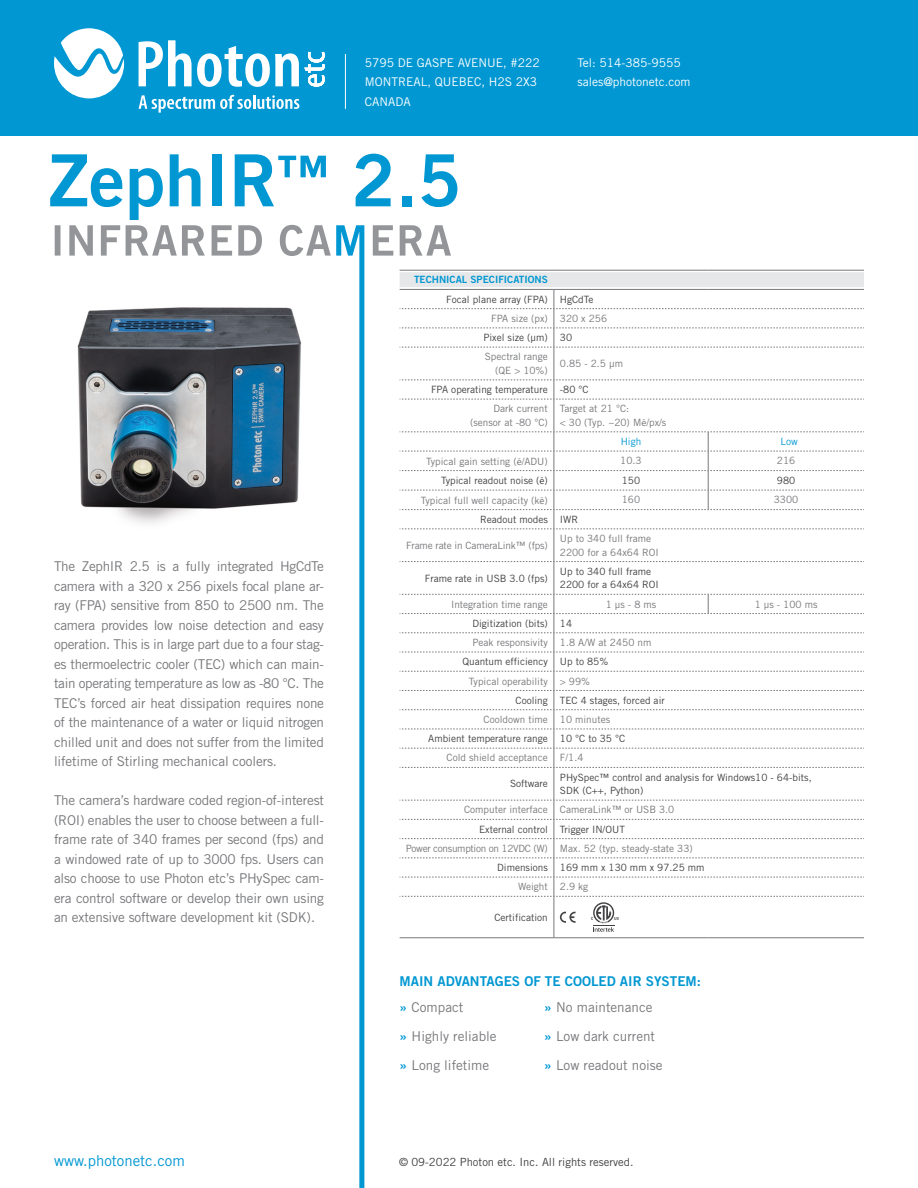
<style>
.page{position:relative;width:918px;height:1188px;background:#fff}
.page>*{position:absolute;margin:0;border:0;box-sizing:border-box;transform-origin:0 0}
.t1{font:72px "Trade Gothic LT Std Bd 2";color:#0097d2}
.t2{font:15px "Trade Gothic LT Std";color:#0097d2}
.t3{font:13.5px/19.5px "Trade Gothic LT Std";letter-spacing:-.01em;color:#77787b;text-align:justify}
.t4{font:13.5px "Trade Gothic LT Std Bd 2";color:#0097d2}
.t5{font:12px/19.5px "Trade Gothic LT Std";color:#fff}
.t6{font:11.25px "Trade Gothic LT Std";color:#414042}
.t7{font:10.05px/13.5px "Trade Gothic LT Std";color:#77787b;text-align:right}
.t8{font:10.05px/13.5px "Trade Gothic LT Std";color:#414042}
.t9{font:10.05px "Trade Gothic LT Std";letter-spacing:-.03em;color:#77787b}
.t10{font:10.05px "Trade Gothic LT Std Bd 2";color:#0097d2}
.t11{font:10.05px "Trade Gothic LT Std";color:#0097d2}
.s1{font-family:"Myriad Pro"}
.s2{font-family:"Trade Gothic LT Std Bd 2";color:#0097d2}
</style>
<div class="page">
<div style="left:0;top:0;width:918px;height:136px;background:#0097d2"></div>
<svg style="left:54px;top:28px;width:70px;height:70px"></svg>
<svg style="left:139px;top:40px;width:186px;height:47px"></svg>
<svg style="left:139px;top:95px;width:160px;height:18px"></svg>
<hr style="left:345px;top:54px;width:1px;height:55px;background:#fff">
<svg style="left:373px;top:225px;width:78px;height:31px"></svg>
<hr style="left:554px;top:347px;width:1px;height:33px;background:#77787b">
<hr style="left:554px;top:399px;width:1px;height:33px;background:#77787b">
<hr style="left:554px;top:529px;width:1px;height:32px;background:#77787b">
<hr style="left:554px;top:562px;width:1px;height:32px;background:#77787b">
<hr style="left:554px;top:768px;width:1px;height:32px;background:#77787b">
<hr style="left:554px;top:897px;width:1px;height:41px;background:#77787b">
<svg style="left:400px;top:290px;width:464px;height:58px"></svg>
<svg style="left:400px;top:380px;width:464px;height:20px"></svg>
<svg style="left:400px;top:432px;width:464px;height:98px"></svg>
<svg style="left:400px;top:561px;width:464px;height:1px"></svg>
<hr style="left:400px;top:270px;width:154px;height:1px;background:#77787b">
<hr style="left:554px;top:270px;width:154px;height:1px;background:#77787b">
<hr style="left:708px;top:270px;width:156px;height:1px;background:#77787b">
<hr style="left:400px;top:289px;width:154px;height:1px;background:#77787b">
<hr style="left:554px;top:289px;width:154px;height:1px;background:#77787b">
<hr style="left:708px;top:289px;width:156px;height:1px;background:#77787b">
<hr style="left:400px;top:938px;width:154px;height:1px;background:#77787b">
<hr style="left:554px;top:938px;width:154px;height:1px;background:#77787b">
<hr style="left:708px;top:938px;width:156px;height:1px;background:#77787b">
<svg style="left:400px;top:594px;width:464px;height:174px"></svg>
<div style="left:400px;top:272px;width:154px;height:15px;background:#e6e7e8"></div>
<div style="left:554px;top:272px;width:310px;height:15px;background:#e6e7e8"></div>
<svg style="left:400px;top:800px;width:464px;height:132px"></svg>
<svg style="left:55px;top:225px;width:309px;height:963px"></svg>
<p class="t5" style="left:365px;top:53px;width:176px">5795 DE GASPE AVENUE, #222<br>MONTREAL, QUEBEC, H2S 2X3<br>CANADA</p>
<p class="t5" style="left:577px;top:52px;width:115px">Tel: 514-385-9555 sales@photonetc.com</p>
<h1 class="t1" style="left:49px;top:136px;width:414px">ZephIR<sup>™</sup> 2.5</h1>
<p class="t3" style="left:54px;top:557px;width:272px">The ZephIR 2.5 is a fully integrated HgCdTe camera with a 320 x 256 pixels focal plane ar&shy;ray (FPA) sensitive from 850 to 2500 nm. The camera provides low noise detection and easy operation. This is in large part due to a four stag&shy;es thermoelectric cooler (TEC) which can main&shy;tain operating temperature as low as -80 °C. The TEC’s forced air heat dissipation requires none of the maintenance of a water or liquid nitrogen chilled unit and does not suffer from the limited lifetime of Stirling mechanical coolers.</p>
<p class="t3" style="left:54px;top:791px;width:272px">The camera’s hardware coded region-of-interest (ROI) enables the user to choose between a full&shy;frame rate of 340 frames per second (fps) and a windowed rate of up to 3000 fps. Users can also choose to use Photon etc’s PHySpec cam&shy;era control software or develop their own using an extensive software development kit (SDK).</p>
<p class="t10" style="left:414px;top:274px;width:135px">TECHNICAL SPECIFICATIONS</p>
<p class="t8" style="left:446px;top:292px;width:149px">Focal plane array (FPA) HgCdTe</p>
<p class="t7" style="left:491px;top:311px;width:118px">FPA size (px) 320 x 256</p>
<p class="t8" style="left:483px;top:331px;width:90px">Pixel size (µm) 30</p>
<p class="t7" style="left:485px;top:350px;width:65px">Spectral range (QE &gt; 10%)</p>
<p class="t7" style="left:560px;top:357px;width:65px">0.85 - 2.5 µm</p>
<p class="t8" style="left:431px;top:383px;width:159px">FPA operating temperature -80 °C</p>
<p class="t7" style="left:470px;top:402px;width:79px">Dark current (sensor at -80 °C)</p>
<p class="t7" style="left:560px;top:402px;width:108px;text-align:left">Target at 21 °C:<br>&lt; 30 (Typ. ~20) M<span class="s1">ē</span>/px/s</p>
<p class="t11" style="left:621px;top:435px;width:22px">High</p>
<p class="t11" style="left:781px;top:435px;width:19px">Low</p>
<p class="t7" style="left:426px;top:454px;width:123px">Typical gain setting (<span class="s1">ē</span>/ADU)</p>
<p class="t7" style="left:620px;top:454px;width:23px">10.3</p>
<p class="t7" style="left:777px;top:454px;width:20px">216</p>
<p class="t8" style="left:441px;top:474px;width:108px">Typical readout noise (<span class="s1">ē</span>)</p>
<p class="t8" style="left:622px;top:474px;width:20px">150</p>
<p class="t8" style="left:777px;top:474px;width:20px">980</p>
<p class="t7" style="left:421px;top:493px;width:129px">Typical full well capacity (k<span class="s1">ē</span>)</p>
<p class="t7" style="left:622px;top:493px;width:20px">160</p>
<p class="t7" style="left:774px;top:493px;width:26px">3300</p>
<p class="t8" style="left:480px;top:512px;width:100px">Readout modes IWR</p>
<p class="t7" style="left:406px;top:538px;width:143px">Frame rate in CameraLink™ (fps)</p>
<p class="t7" style="left:560px;top:532px;width:101px;text-align:left">Up to 340 full frame<br>2200 for a 64x64 ROI</p>
<p class="t8" style="left:425px;top:571px;width:124px">Frame rate in USB 3.0 (fps)</p>
<p class="t8" style="left:560px;top:564px;width:101px">Up to 340 full frame<br>2200 for a 64x64 ROI</p>
<p class="t7" style="left:451px;top:597px;width:98px">Integration time range</p>
<p class="t7" style="left:606px;top:597px;width:52px">1 µs - 8 ms</p>
<p class="t7" style="left:755px;top:597px;width:64px">1 µs - 100 ms</p>
<p class="t8" style="left:472px;top:616px;width:101px">Digitization (bits) 14</p>
<p class="t7" style="left:472px;top:636px;width:180px">Peak responsivity 1.8 A/W at 2450 nm</p>
<p class="t8" style="left:462px;top:655px;width:147px">Quantum efficiency Up to 85%</p>
<p class="t7" style="left:469px;top:674px;width:123px">Typical operability &gt; 99%</p>
<p class="t8" style="left:516px;top:693px;width:151px">Cooling TEC 4 stages, forced air</p>
<p class="t7" style="left:484px;top:713px;width:128px">Cooldown time 10 minutes</p>
<p class="t8" style="left:428px;top:732px;width:198px">Ambient temperature range 10 °C to 35 °C</p>
<p class="t7" style="left:447px;top:751px;width:138px">Cold shield acceptance F/1.4</p>
<p class="t8" style="left:510px;top:777px;width:39px">Software</p>
<p class="t8" style="left:560px;top:770px;width:253px">PHySpec™ control and analysis for Windows10 - 64-bits,<br>SDK (C++, Python)</p>
<p class="t7" style="left:464px;top:803px;width:212px">Computer interface CameraLink™ or USB 3.0</p>
<p class="t8" style="left:479px;top:822px;width:147px">External control Trigger IN/OUT</p>
<p class="t9" style="left:406px;top:842px;width:289px">Power consumption on 12VDC (W) Max. 52 (typ. steady-state 33)</p>
<p class="t8" style="left:497px;top:861px;width:209px">Dimensions 169 mm x 130 mm x 97.25 mm</p>
<p class="t7" style="left:518px;top:880px;width:72px">Weight 2.9 kg</p>
<p class="t8" style="left:494px;top:910px;width:55px">Certification</p>
<p class="t4" style="left:400px;top:973px;width:303px">MAIN ADVANTAGES OF TE COOLED AIR SYSTEM:</p>
<p class="t3" style="left:400px;top:993px;width:99px;line-height:28.8px;text-align:left"><span class="s2">»</span> Compact<br><span class="s2">»</span> Highly reliable <span class="s2">»</span> Long lifetime</p>
<p class="t3" style="left:544px;top:993px;width:120px;line-height:28.8px;text-align:left"><span class="s2">»</span> No maintenance <span class="s2">»</span> Low dark current <span class="s2">»</span> Low readout noise</p>
<p class="t2" style="left:54px;top:1152px;width:132px">www.photonetc.com</p>
<p class="t6" style="left:399px;top:1156px;width:236px">© 09-2022 Photon etc. Inc. All rights reserved.</p>
</div>
